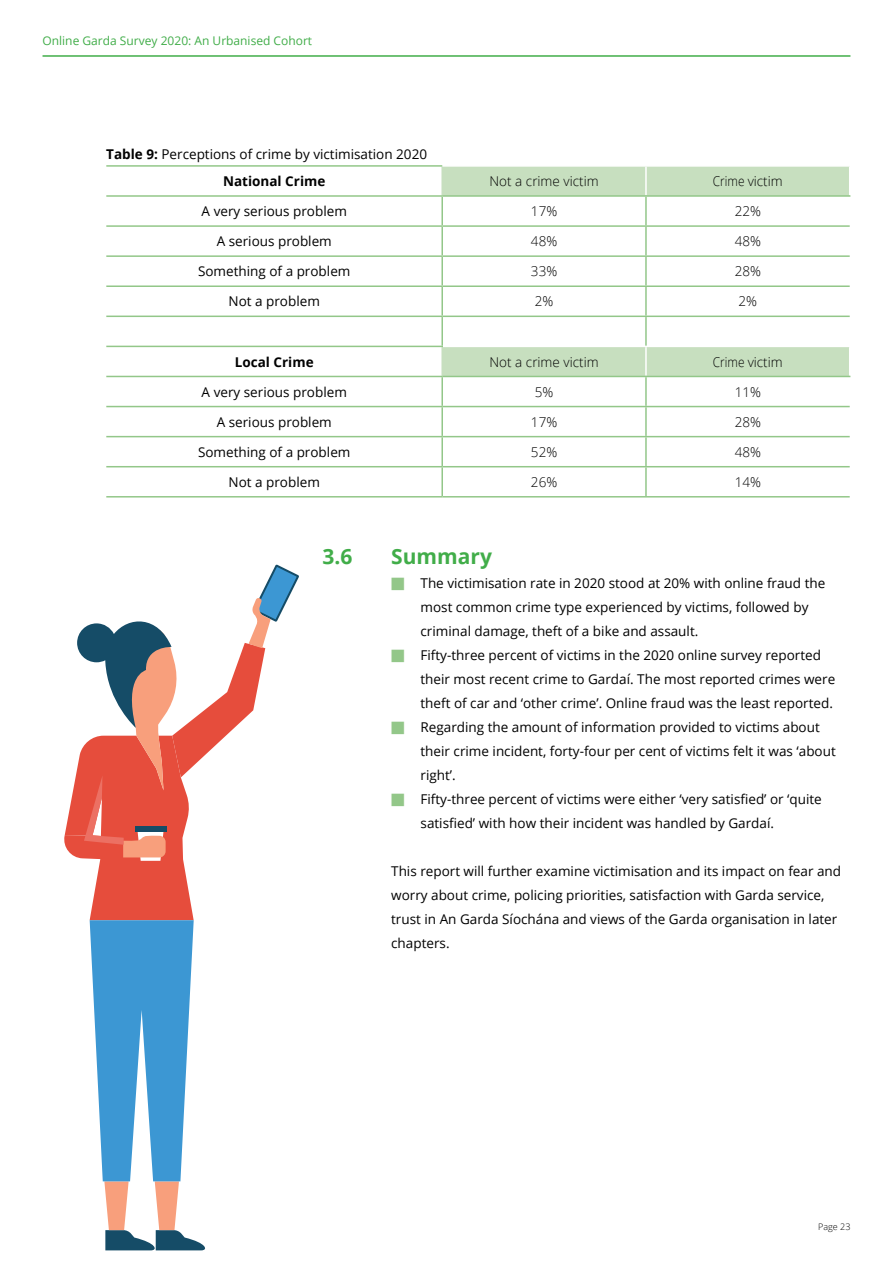
<style>
.page{position:relative;width:893px;height:1263px;background:#fff}
.page>*{position:absolute;margin:0;border:0;box-sizing:border-box;transform-origin:0 0}
.t1{font:700 21px "Open Sans";color:#41ad49}
.t2{font:13.5px/24px "Open Sans";color:#000}
.t3{font:300 13.5px "Open Sans";color:#000}
.t4{font:300 13.5px "Open Sans";color:#000;scale:.88 1}
.t5{font:700 13.5px "Open Sans";color:#000}
.t6{font:12px "Open Sans";color:#41ad49}
.t7{font:300 9px "Open Sans";color:#000}
.s1{font-weight:700}
.s2{color:#93c789}
</style>
<div class="page">
<hr style="left:43px;top:55px;width:807px;height:2px;background:#41ad49">
<div style="left:443px;top:167px;width:406px;height:28px;background:#c7dfbf"></div>
<svg style="left:106px;top:315px;width:335px;height:153px"></svg>
<svg style="left:443px;top:315px;width:407px;height:153px"></svg>
<hr style="left:441px;top:347px;width:2px;height:29px;background:#c7dfbf">
<hr style="left:441px;top:167px;width:2px;height:28px;background:#c7dfbf">
<hr style="left:645px;top:167px;width:2px;height:28px;background:#fff">
<hr style="left:443px;top:346px;width:203px;height:1px;background:#fff">
<hr style="left:646px;top:346px;width:204px;height:1px;background:#fff">
<hr style="left:645px;top:347px;width:2px;height:29px;background:#fff">
<svg style="left:849px;top:347px;width:1px;height:29px"></svg>
<hr style="left:106px;top:165px;width:336px;height:2px;background:#93c789">
<hr style="left:106px;top:195px;width:336px;height:2px;background:#93c789">
<hr style="left:442px;top:195px;width:204px;height:2px;background:#93c789">
<hr style="left:441px;top:197px;width:2px;height:28px;background:#93c789">
<hr style="left:646px;top:195px;width:204px;height:2px;background:#93c789">
<hr style="left:645px;top:197px;width:2px;height:28px;background:#93c789">
<hr style="left:106px;top:225px;width:336px;height:2px;background:#93c789">
<hr style="left:442px;top:225px;width:204px;height:2px;background:#93c789">
<hr style="left:441px;top:227px;width:2px;height:28px;background:#93c789">
<hr style="left:646px;top:225px;width:204px;height:2px;background:#93c789">
<hr style="left:645px;top:227px;width:2px;height:28px;background:#93c789">
<hr style="left:106px;top:255px;width:336px;height:2px;background:#93c789">
<hr style="left:442px;top:255px;width:204px;height:2px;background:#93c789">
<hr style="left:441px;top:257px;width:2px;height:28px;background:#93c789">
<hr style="left:646px;top:255px;width:204px;height:2px;background:#93c789">
<hr style="left:645px;top:257px;width:2px;height:28px;background:#93c789">
<hr style="left:106px;top:285px;width:336px;height:2px;background:#93c789">
<hr style="left:442px;top:285px;width:204px;height:2px;background:#93c789">
<hr style="left:441px;top:287px;width:2px;height:29px;background:#93c789">
<hr style="left:646px;top:285px;width:204px;height:2px;background:#93c789">
<hr style="left:645px;top:287px;width:2px;height:29px;background:#93c789">
<hr style="left:106px;top:316px;width:336px;height:1px;background:#93c789">
<hr style="left:442px;top:316px;width:204px;height:1px;background:#93c789">
<hr style="left:441px;top:317px;width:2px;height:29px;background:#93c789">
<hr style="left:646px;top:316px;width:204px;height:1px;background:#93c789">
<hr style="left:645px;top:317px;width:2px;height:29px;background:#93c789">
<hr style="left:106px;top:346px;width:337px;height:1px;background:#93c789">
<hr style="left:106px;top:376px;width:336px;height:1px;background:#93c789">
<hr style="left:442px;top:376px;width:204px;height:1px;background:#93c789">
<hr style="left:441px;top:377px;width:2px;height:29px;background:#93c789">
<hr style="left:646px;top:376px;width:204px;height:1px;background:#93c789">
<hr style="left:645px;top:377px;width:2px;height:29px;background:#93c789">
<hr style="left:106px;top:406px;width:336px;height:1px;background:#93c789">
<hr style="left:442px;top:406px;width:204px;height:1px;background:#93c789">
<hr style="left:441px;top:407px;width:2px;height:29px;background:#93c789">
<hr style="left:646px;top:406px;width:204px;height:1px;background:#93c789">
<hr style="left:645px;top:407px;width:2px;height:29px;background:#93c789">
<hr style="left:106px;top:436px;width:336px;height:1px;background:#93c789">
<hr style="left:442px;top:436px;width:204px;height:1px;background:#93c789">
<hr style="left:441px;top:437px;width:2px;height:29px;background:#93c789">
<hr style="left:646px;top:436px;width:204px;height:1px;background:#93c789">
<hr style="left:645px;top:437px;width:2px;height:29px;background:#93c789">
<hr style="left:106px;top:466px;width:336px;height:1px;background:#93c789">
<hr style="left:442px;top:466px;width:204px;height:1px;background:#93c789">
<hr style="left:441px;top:467px;width:2px;height:29px;background:#93c789">
<hr style="left:646px;top:466px;width:204px;height:1px;background:#93c789">
<hr style="left:645px;top:467px;width:2px;height:29px;background:#93c789">
<hr style="left:106px;top:496px;width:336px;height:1px;background:#93c789">
<hr style="left:442px;top:496px;width:204px;height:1px;background:#93c789">
<hr style="left:646px;top:496px;width:204px;height:1px;background:#93c789">
<svg style="left:64px;top:564px;width:235px;height:686px"></svg>
<p class="t6" style="left:43px;top:32px;width:271px">Online Garda Survey 2020: An Urbanised Cohort</p>
<p class="t2" style="left:223px;top:140px;width:205px;line-height:27px;text-indent:-117px"><span class="s1">Table 9:</span> Perceptions of crime by victimisation 2020<br><span class="s1">National Crime</span></p>
<p class="t3" style="left:490px;top:172px;width:111px">Not a crime victim</p>
<p class="t4" style="left:713px;top:172px;width:81px">Crime victim</p>
<p class="t2" style="left:202px;top:199px;width:147px">A very serious problem</p>
<p class="t3" style="left:531px;top:202px;width:28px">17%</p>
<p class="t3" style="left:735px;top:202px;width:28px">22%</p>
<p class="t2" style="left:217px;top:229px;width:117px">A serious problem</p>
<p class="t3" style="left:531px;top:232px;width:28px">48%</p>
<p class="t3" style="left:735px;top:232px;width:28px">48%</p>
<p class="t2" style="left:198px;top:259px;width:154px">Something of a problem</p>
<p class="t3" style="left:531px;top:262px;width:28px">33%</p>
<p class="t3" style="left:735px;top:262px;width:28px">28%</p>
<p class="t2" style="left:229px;top:289px;width:93px">Not a problem</p>
<p class="t3" style="left:535px;top:292px;width:20px">2%</p>
<p class="t3" style="left:738px;top:292px;width:20px">2%</p>
<p class="t5" style="left:235px;top:352px;width:80px">Local Crime</p>
<p class="t3" style="left:490px;top:352px;width:111px">Not a crime victim</p>
<p class="t4" style="left:713px;top:352px;width:81px">Crime victim</p>
<p class="t2" style="left:202px;top:379px;width:147px">A very serious problem</p>
<p class="t3" style="left:535px;top:382px;width:20px">5%</p>
<p class="t3" style="left:735px;top:382px;width:28px">11%</p>
<p class="t2" style="left:217px;top:409px;width:117px">A serious problem</p>
<p class="t3" style="left:531px;top:413px;width:28px">17%</p>
<p class="t3" style="left:735px;top:413px;width:28px">28%</p>
<p class="t2" style="left:198px;top:440px;width:154px">Something of a problem</p>
<p class="t3" style="left:531px;top:443px;width:28px">52%</p>
<p class="t3" style="left:735px;top:443px;width:28px">48%</p>
<p class="t2" style="left:229px;top:470px;width:93px">Not a problem</p>
<p class="t3" style="left:531px;top:473px;width:28px">26%</p>
<p class="t3" style="left:735px;top:473px;width:28px">14%</p>
<h1 class="t1" style="left:323px;top:541px;width:31px">3.6</h1>
<h1 class="t1" style="left:391px;top:541px;width:102px">Summary</h1>
<p class="t2" style="left:421px;top:570px;width:406px;text-indent:-29px"><span class="s2">■</span> The victimisation rate in 2020 stood at 20% with online fraud the most common crime type experienced by victims, followed by criminal damage, theft of a bike and assault.</p>
<p class="t2" style="left:421px;top:642px;width:416px;text-indent:-29px"><span class="s2">■</span> Fifty-three percent of victims in the 2020 online survey reported their most recent crime to Gardaí. The most reported crimes were theft of car and ‘other crime’. Online fraud was the least reported.</p>
<p class="t2" style="left:421px;top:714px;width:417px;text-indent:-29px"><span class="s2">■</span> Regarding the amount of information provided to victims about their crime incident, forty-four per cent of victims felt it was ‘about right’.</p>
<p class="t2" style="left:421px;top:786px;width:403px;text-indent:-29px"><span class="s2">■</span> Fifty-three percent of victims were either ‘very satisfied’ or ‘quite satisfied’ with how their incident was handled by Gardaí.</p>
<p class="t2" style="left:391px;top:858px;width:451px">This report will further examine victimisation and its impact on fear and worry about crime, policing priorities, satisfaction with Garda service, trust in An Garda Síochána and views of the Garda organisation in later chapters.</p>
<p class="t7" style="left:818px;top:1221px;width:34px">Page 23</p>
</div>
